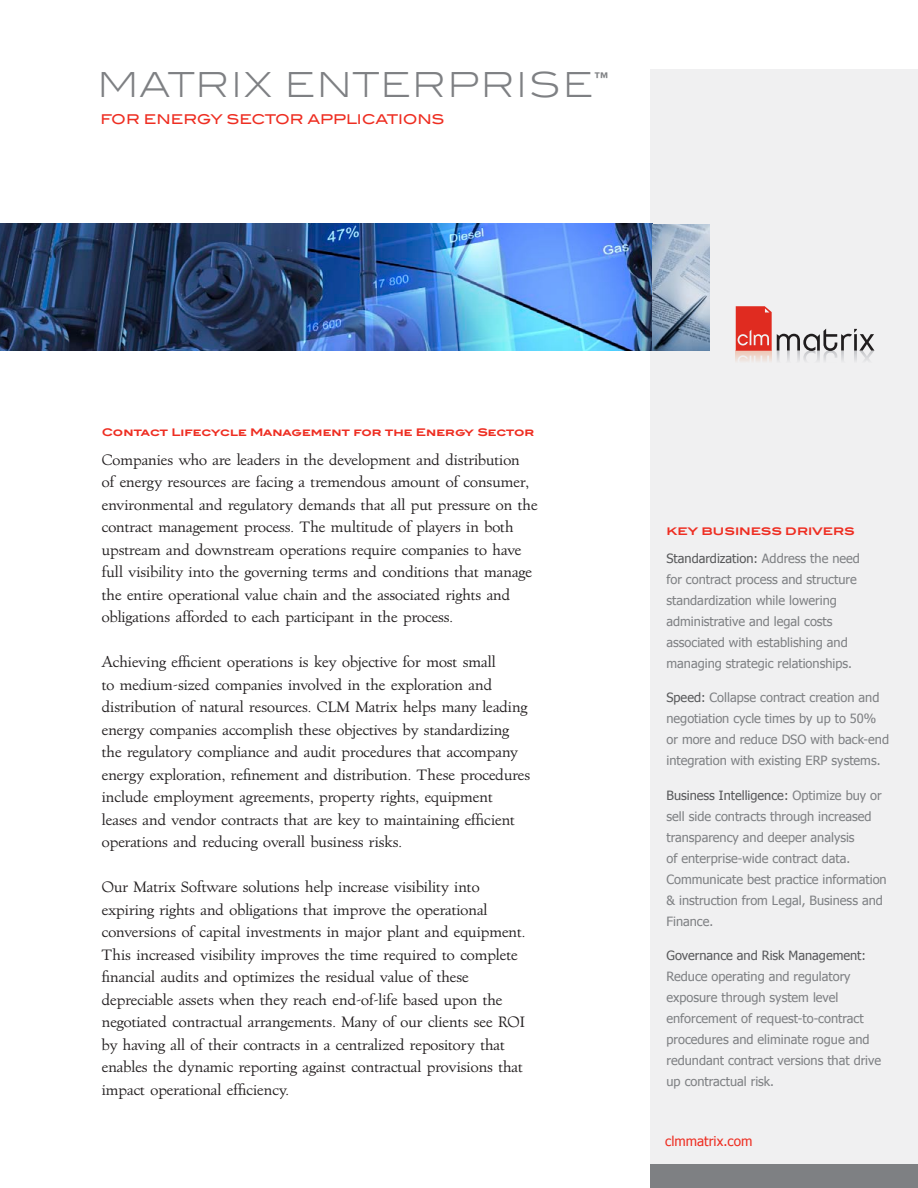
<style>
.page{position:relative;width:918px;height:1188px;background:#fff}
.page>*{position:absolute;margin:0;border:0;box-sizing:border-box;transform-origin:0 0}
.t1{font:300 34.5px "Blair ITC";letter-spacing:.05em;color:#7e8083}
.t2{font:14.25px/22.5px "Village";color:#231f20}
.t3{font:500 13.5px "Blair ITC";color:#ee2e22}
.t4{font:13.5px "Tahoma";color:#ee2e22}
.t5{font:12.75px/21px "Tahoma";color:#7e8083}
.t6{font:700 10.5px "Blair ITC";letter-spacing:-.01em;color:#ee2e22}
.s1{color:#57585a}
</style>
<div class="page">
<div style="left:650px;top:69px;width:268px;height:1119px;background:#f0f0f1"></div>
<div style="left:650px;top:1164px;width:268px;height:24px;background:#7e8083"></div>
<img style="left:0;top:224px;width:710px;height:126px">
<svg style="left:736px;top:306px;width:138px;height:55px"></svg>
<p class="t1" style="left:97px;top:65px;width:513px">MATRIX ENTERPRISE™</p>
<p class="t3" style="left:100px;top:111px;width:346px">FOR ENERGY SECTOR APPLICATIONS</p>
<p class="t6" style="left:102px;top:425px;width:434px">Contact Lifecycle Management for the Energy Sector</p>
<p class="t2" style="left:102px;top:449px;width:437px">Companies who are leaders in the development and distribution<br>of energy resources are facing a tremendous amount of consumer, environmental and regulatory demands that all put pressure on the contract management process. The multitude of players in both upstream and downstream operations require companies to have full visibility into the governing terms and conditions that manage the entire operational value chain and the associated rights and obligations afforded to each participant in the process.</p>
<p class="t2" style="left:102px;top:651px;width:430px">Achieving efficient operations is key objective for most small<br>to medium-sized companies involved in the exploration and distribution of natural resources. CLM Matrix helps many leading energy companies accomplish these objectives by standardizing the regulatory compliance and audit procedures that accompany energy exploration, refinement and distribution. These procedures include employment agreements, property rights, equipment leases and vendor contracts that are key to maintaining efficient operations and reducing overall business risks.</p>
<p class="t2" style="left:102px;top:876px;width:425px">Our Matrix Software solutions help increase visibility into expiring rights and obligations that improve the operational conversions of capital investments in major plant and equipment.<br>This increased visibility improves the time required to complete financial audits and optimizes the residual value of these depreciable assets when they reach end-of-life based upon the negotiated contractual arrangements. Many of our clients see ROI by having all of their contracts in a centralized repository that enables the dynamic reporting against contractual provisions that impact operational efficiency.</p>
<p class="t6" style="left:667px;top:525px;width:190px">KEY BUSINESS DRIVERS</p>
<p class="t5" style="left:667px;top:547px;width:195px"><span class="s1">Standardization:</span> Address the need for contract process and structure standardization while lowering administrative and legal costs associated with establishing and managing strategic relationships.</p>
<p class="t5" style="left:667px;top:687px;width:224px"><span class="s1">Speed:</span> Collapse contract creation and negotiation cycle times by up to 50% or more and reduce DSO with back-end integration with existing ERP systems.</p>
<p class="t5" style="left:667px;top:784px;width:222px"><span class="s1">Business Intelligence:</span> Optimize buy or sell side contracts through increased transparency and deeper analysis<br>of enterprise-wide contract data.<br>Communicate best practice information &amp; instruction from Legal, Business and Finance.</p>
<p class="t5" style="left:667px;top:945px;width:216px"><span class="s1">Governance and Risk Management:<br></span>Reduce operating and regulatory exposure through system level enforcement of request-to-contract procedures and eliminate rogue and redundant contract versions that drive up contractual risk.</p>
<p class="t4" style="left:665px;top:1132px;width:89px">clmmatrix.com</p>
</div>
